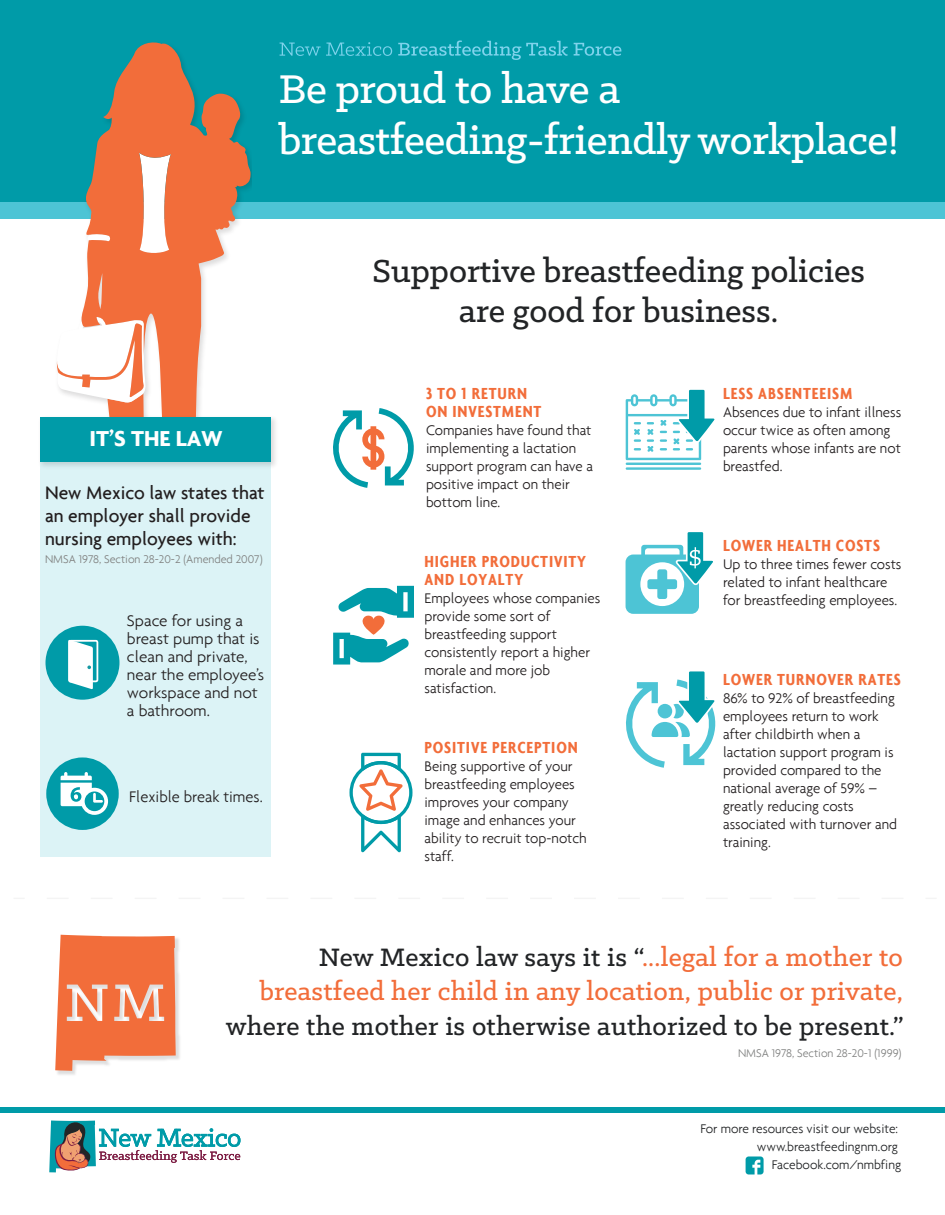
<style>
.page{position:relative;width:945px;height:1215px;background:#fff}
.page>*{position:absolute;margin:0;border:0;box-sizing:border-box;transform-origin:0 0}
.t1{font:500 45.3px/51px "Klinic Slab";letter-spacing:-.01em;color:#fff}
.t2{font:500 36px/40.5px "Klinic Slab";color:#222426;text-align:center}
.t3{font:500 28.5px/34.5px "Klinic Slab";letter-spacing:.01em;color:#f26d3a;text-align:right}
.t4{font:500 28.5px "Klinic Slab";letter-spacing:.01em;color:#222426}
.t5{font:700 23.25px "Agenda";color:#fff}
.t6{font:500 19.5px/23.4px "Agenda";color:#231f20}
.t7{font:700 condensed 17.25px/18px "Agenda";letter-spacing:.05em;color:#f26d3a}
.t8{font:300 16.5px/18px "Agenda";color:#231f20;scale:1.04 1}
.t9{font:300 16.5px "Agenda";color:#231f20}
.t10{font:300 15px/18px "Agenda";color:#231f20}
.t11{font:300 13.5px/18px "Agenda";color:#222426;text-align:right}
.t12{font:300 12px "Agenda";color:#808180}
.s1{color:#222426}
</style>
<div class="page">
<div style="left:0;top:1107px;width:945px;height:5px;background:#009ba8"></div>
<div style="left:0;top:0;width:945px;height:208px;background:#009ba8"></div>
<div style="left:0;top:203px;width:945px;height:16px;background:#4dc4d5"></div>
<svg style="left:280px;top:42px;width:112px;height:14px"></svg>
<svg style="left:398px;top:41px;width:170px;height:19px"></svg>
<svg style="left:574px;top:43px;width:47px;height:13px"></svg>
<hr style="left:626px;top:463px;width:75px;height:2px;background:#4dc4d5">
<hr style="left:626px;top:467px;width:75px;height:3px;background:#4dc4d5">
<svg style="left:626px;top:389px;width:89px;height:71px"></svg>
<svg style="left:626px;top:532px;width:87px;height:82px"></svg>
<svg style="left:626px;top:671px;width:90px;height:97px"></svg>
<svg style="left:333px;top:408px;width:81px;height:80px"></svg>
<svg style="left:333px;top:586px;width:81px;height:79px"></svg>
<svg style="left:350px;top:753px;width:62px;height:99px"></svg>
<svg style="left:47px;top:898px;width:856px;height:1px"></svg>
<svg style="left:49px;top:1120px;width:192px;height:52px"></svg>
<svg style="left:746px;top:1156px;width:18px;height:18px"></svg>
<img style="left:57px;top:934px;width:123px;height:141px">
<svg style="left:55px;top:935px;width:121px;height:136px;background:#f18961"></svg>
<div style="left:40px;top:456px;width:232px;height:400px;background:#dcf3f6"></div>
<svg style="left:57px;top:317px;width:25px;height:81px"></svg>
<svg style="left:82px;top:42px;width:169px;height:372px;fill:#f26d3a"></svg>
<img style="left:41px;top:414px;width:235px;height:58px">
<div style="left:40px;top:417px;width:232px;height:45px;background:#009ba8"></div>
<div style="left:46px;top:626px;width:73px;height:74px;background:#009ba8;border-radius:50%"></div>
<div style="left:68px;top:640px;width:30px;height:42px;border:2px solid #fff;border-radius:2px"></div>
<svg style="left:68px;top:639px;width:25px;height:51px"></svg>
<div style="left:46px;top:757px;width:73px;height:73px;background:#009ba8;border-radius:50%"></div>
<svg style="left:61px;top:772px;width:47px;height:43px"></svg>
<h1 class="t1" style="left:279px;top:63px;width:622px">Be proud to have a breastfeeding-friendly workplace!</h1>
<h3 class="t5" style="left:89px;top:425px;width:135px">IT’S THE LAW</h3>
<h3 class="t6" style="left:45px;top:480px;width:221px">New Mexico law states that an employer shall provide nursing employees with:</h3>
<p class="t12" style="left:45px;top:552px;width:219px">NMSA 1978, Section 28-20-2 (Amended 2007)</p>
<p class="t8" style="left:127px;top:611px;width:133px">Space for using a breast pump that is clean and private, near the employee’s workspace and not a bathroom.</p>
<p class="t9" style="left:129px;top:787px;width:135px">Flexible break times.</p>
<h2 class="t2" style="left:373px;top:250px;width:494px">Supportive breastfeeding policies are good for business.</h2>
<p class="t7" style="left:426px;top:384px;width:117px">3 TO 1 RETURN<br>ON INVESTMENT</p>
<p class="t10" style="left:426px;top:421px;width:169px">Companies have found that implementing a lactation support program can have a positive impact on their bottom line.</p>
<p class="t7" style="left:424px;top:552px;width:163px">HIGHER PRODUCTIVITY<br>AND LOYALTY</p>
<p class="t10" style="left:424px;top:588px;width:177px">Employees whose companies provide some sort of breastfeeding support consistently report a higher morale and more job satisfaction.</p>
<p class="t7" style="left:424px;top:738px;width:155px">POSITIVE PERCEPTION</p>
<p class="t10" style="left:424px;top:757px;width:164px">Being supportive of your breastfeeding employees improves your company image and enhances your ability to recruit top-notch staff.</p>
<p class="t7" style="left:723px;top:384px;width:131px">LESS ABSENTEEISM</p>
<p class="t10" style="left:723px;top:403px;width:180px">Absences due to infant illness occur twice as often among parents whose infants are not breastfed.</p>
<p class="t7" style="left:723px;top:536px;width:159px">LOWER HEALTH COSTS</p>
<p class="t10" style="left:723px;top:555px;width:180px">Up to three times fewer costs related to infant healthcare for breastfeeding employees.</p>
<p class="t7" style="left:723px;top:670px;width:179px">LOWER TURNOVER RATES</p>
<p class="t10" style="left:723px;top:689px;width:176px">86% to 92% of breastfeeding employees return to work after childbirth when a lactation support program is provided compared to the national average of 59% – greatly reducing costs associated with turnover and training.</p>
<h3 class="t3" style="left:260px;top:939px;width:645px"><span class="s1">New Mexico law says it is “</span>...legal for a mother to breastfeed her child in any location, public or private,</h3>
<h3 class="t4" style="left:226px;top:1008px;width:679px">where the mother is otherwise authorized to be present.”</h3>
<p class="t12" style="left:738px;top:1046px;width:165px">NMSA 1978, Section 28-20-1 (1999)</p>
<p class="t11" style="left:700px;top:1120px;width:202px">For more resources visit our website: www.breastfeedingnm.org<br>Facebook.com/nmbfing</p>
</div>
